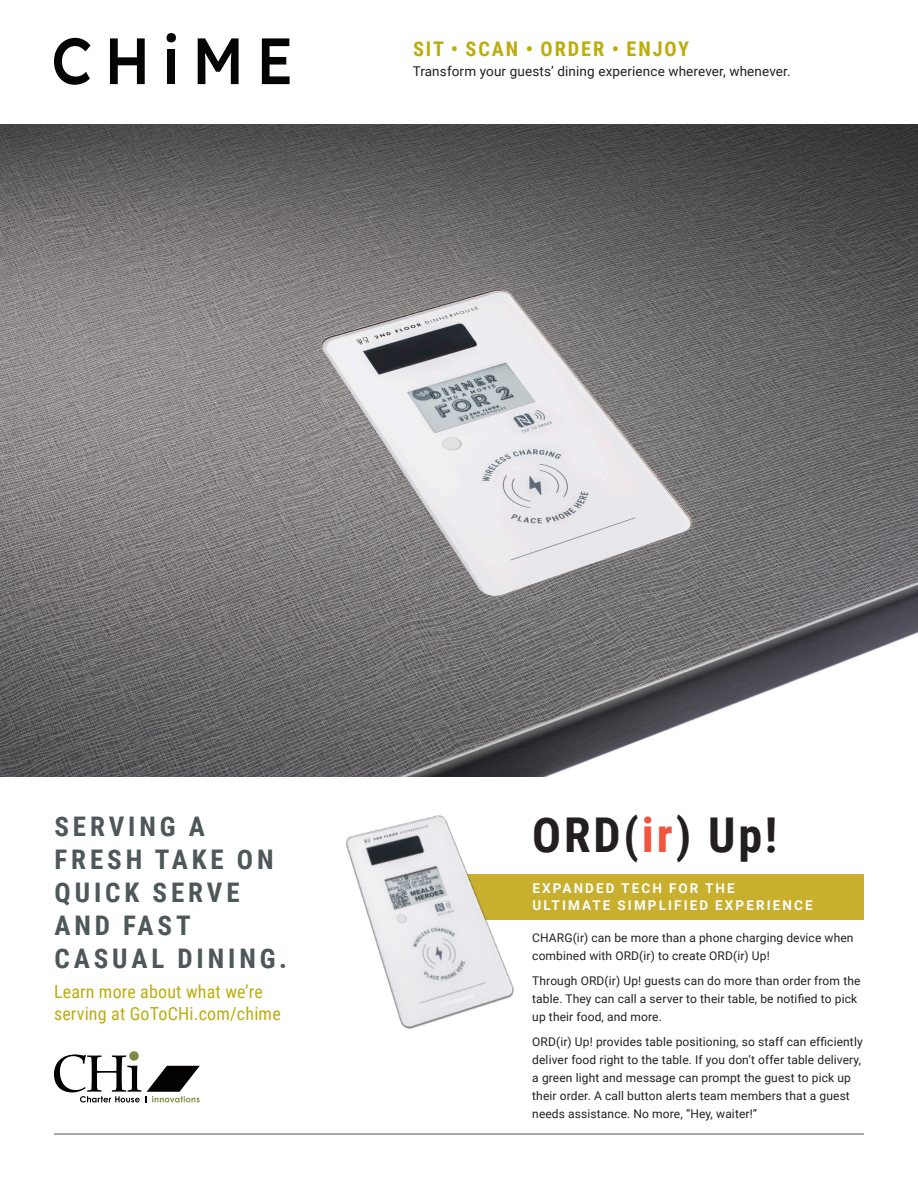
<style>
.page{position:relative;width:918px;height:1188px;background:#fff}
.page>*{position:absolute;margin:0;border:0;box-sizing:border-box;transform-origin:0 0}
.t1{font:700 48px "Roboto Condensed";letter-spacing:.06em;color:#231f20}
.t2{font:700 27px/33px "Roboto Condensed";letter-spacing:.145em;color:#4e5759}
.t3{font:700 20.25px "Roboto Condensed";letter-spacing:.095em;color:#bbad0d}
.t4{font:18px/22.5px "Roboto Condensed";letter-spacing:.01em;color:#bbad0d}
.t5{font:13.5px "Roboto";letter-spacing:.01em;color:#231f20}
.t6{font:700 13.5px/16.5px "Roboto";letter-spacing:.155em;color:#fff}
.t7{font:12px/18px "Roboto";letter-spacing:.01em;color:#231f20}
.s1{color:#f05540}
</style>
<div class="page">
<img style="left:0;top:124px;width:918px;height:653px">
<hr style="left:54px;top:1134px;width:810px;height:1px;background:#4e5759">
<div style="left:448px;top:874px;width:416px;height:45px;background:#c8af2d"></div>
<img style="left:345px;top:815px;width:209px;height:214px">
<svg style="left:439px;top:994px;width:36px;height:14px"></svg>
<svg style="left:547px;top:535px;width:69px;height:29px;background:#dfdfe3"></svg>
<svg style="left:54px;top:38px;width:36px;height:47px"></svg>
<svg style="left:110px;top:38px;width:35px;height:46px"></svg>
<div style="left:168px;top:50px;width:7px;height:34px;background:#040503"></div>
<svg style="left:167px;top:33px;width:9px;height:9px"></svg>
<svg style="left:198px;top:38px;width:41px;height:46px"></svg>
<svg style="left:262px;top:38px;width:28px;height:46px"></svg>
<svg style="left:129px;top:1051px;width:10px;height:10px"></svg>
<svg style="left:54px;top:1054px;width:146px;height:49px"></svg>
<p class="t3" style="left:413px;top:35px;width:278px">SIT • SCAN • ORDER • ENJOY</p>
<p class="t5" style="left:413px;top:62px;width:379px">Transform your guests’ dining experience wherever, whenever.</p>
<p class="t2" style="left:54px;top:809px;width:234px">SERVING A<br>FRESH TAKE ON<br>QUICK SERVE<br>AND FAST<br>CASUAL DINING.</p>
<p class="t4" style="left:54px;top:979px;width:228px">Learn more about what we’re serving at GoToCHi.com/chime</p>
<p class="t1" style="left:532px;top:801px;width:247px">ORD(<span class="s1">ir</span>) Up!</p>
<p class="t6" style="left:533px;top:880px;width:282px">EXPANDED TECH FOR THE<br>ULTIMATE SIMPLIFIED EXPERIENCE</p>
<p class="t7" style="left:532px;top:928px;width:323px">CHARG(ir) can be more than a phone charging device when combined with ORD(ir) to create ORD(ir) Up!</p>
<p class="t7" style="left:532px;top:971px;width:330px">Through ORD(ir) Up! guests can do more than order from the table. They can call a server to their table, be notified to pick up their food, and more.</p>
<p class="t7" style="left:532px;top:1032px;width:332px">ORD(ir) Up! provides table positioning, so staff can efficiently deliver food right to the table. If you don’t offer table delivery, a green light and message can prompt the guest to pick up their order. A call button alerts team members that a guest needs assistance. No more, “Hey, waiter!”</p>
</div>
